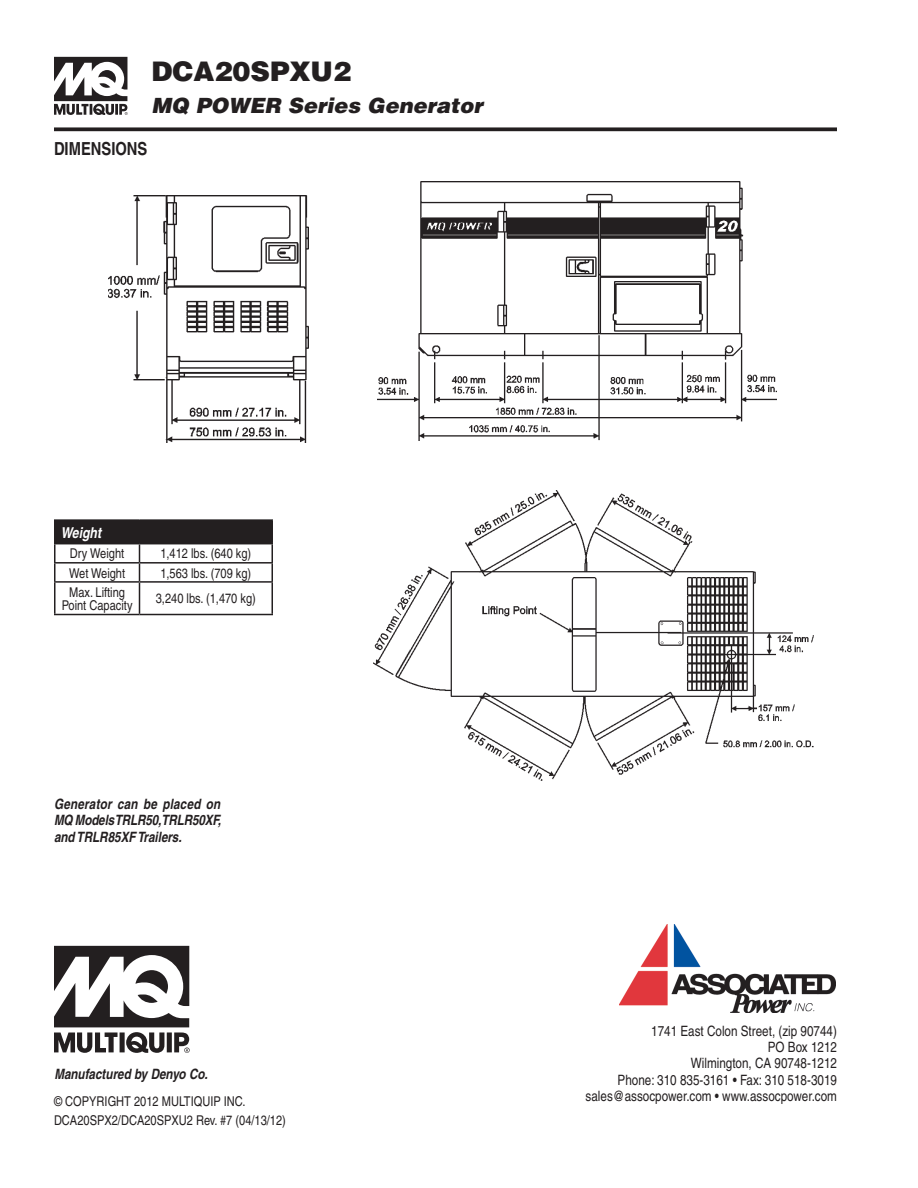
<style>
.page{position:relative;width:918px;height:1188px;background:#fff}
.page>*{position:absolute;margin:0;border:0;box-sizing:border-box;transform-origin:0 0}
.t1{font:900 27px "Helvetica";color:#231f20}
.t2{font:italic 900 21px "Helvetica";color:#231f20}
.t3{font:700 condensed 18px "Helvetica";color:#231f20}
.t4{font:italic 700 condensed 15px "Helvetica";color:#fff}
.t5{font:condensed 14.25px/16.4px "Helvetica";color:#231f20;text-align:right}
.t6{font:italic 700 condensed 14.25px/16.5px "Helvetica";color:#231f20;text-align:justify}
.t7{font:condensed 13.5px/18.8px "Helvetica";color:#231f20}
</style>
<div class="page">
<svg style="left:54px;top:127px;width:783px;height:4px;background:#3b3839"></svg>
<svg style="left:54px;top:57px;width:74px;height:58px"></svg>
<svg style="left:54px;top:946px;width:136px;height:107px"></svg>
<img style="left:619px;top:924px;width:217px;height:89px">
<hr style="left:54px;top:519px;width:86px;height:2px;background:#231f20">
<hr style="left:140px;top:519px;width:133px;height:2px;background:#231f20">
<svg style="left:54px;top:521px;width:219px;height:93px"></svg>
<hr style="left:54px;top:581px;width:86px;height:2px;background:#231f20">
<hr style="left:54px;top:583px;width:2px;height:31px;background:#231f20">
<hr style="left:140px;top:581px;width:133px;height:2px;background:#231f20">
<hr style="left:139px;top:583px;width:1px;height:31px;background:#231f20">
<hr style="left:272px;top:583px;width:1px;height:31px;background:#231f20">
<hr style="left:54px;top:614px;width:86px;height:1px;background:#231f20">
<hr style="left:140px;top:614px;width:133px;height:1px;background:#231f20">
<img style="left:108px;top:195px;width:200px;height:248px">
<img style="left:378px;top:181px;width:399px;height:260px">
<img style="left:374px;top:490px;width:439px;height:290px">
<h1 class="t1" style="left:151px;top:54px;width:201px">DCA20SPXU2</h1>
<h2 class="t2" style="left:152px;top:92px;width:333px">MQ POWER Series Generator</h2>
<h3 class="t3" style="left:54px;top:138px;width:95px">DIMENSIONS</h3>
<p class="t4" style="left:61px;top:523px;width:42px">Weight</p>
<p class="t7" style="left:70px;top:544px;width:56px">Dry Weight</p>
<p class="t7" style="left:160px;top:544px;width:92px">1,412 lbs. (640 kg)</p>
<p class="t7" style="left:69px;top:563px;width:58px">Wet Weight</p>
<p class="t7" style="left:160px;top:563px;width:92px">1,563 lbs. (709 kg)</p>
<p class="t7" style="left:62px;top:585px;width:72px;line-height:13.5px;text-align:center">Max. Lifting<br>Point Capacity</p>
<p class="t7" style="left:156px;top:589px;width:102px">3,240 lbs. (1,470 kg)</p>
<p class="t6" style="left:54px;top:795px;width:169px">Generator can be placed on MQ Models TRLR50, TRLR50XF, and TRLR85XF Trailers.</p>
<p class="t6" style="left:54px;top:1066px;width:155px">Manufactured by Denyo Co.</p>
<p class="t7" style="left:54px;top:1092px;width:233px">© COPYRIGHT 2012 MULTIQUIP INC.<br>DCA20SPX2/DCA20SPXU2 Rev. #7 (04/13/12)</p>
<p class="t5" style="left:586px;top:1022px;width:253px">1741 East Colon Street, (zip 90744)<br>PO Box 1212<br>Wilmington, CA 90748-1212<br>Phone: 310 835-3161 • Fax: 310 518-3019 sales@assocpower.com • www.assocpower.com</p>
</div>
